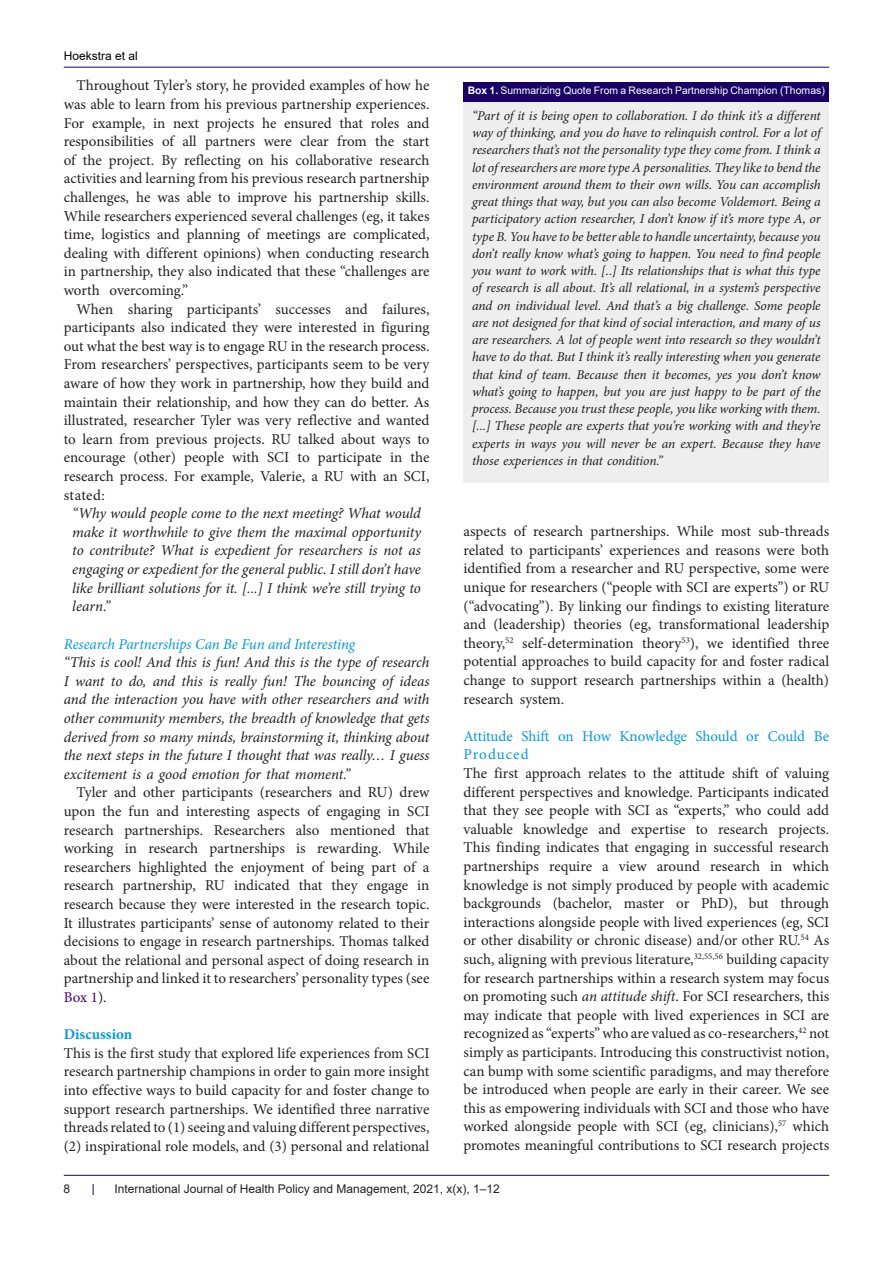
<style>
.page{position:relative;width:893px;height:1263px;background:#fff}
.page>*{position:absolute;margin:0;border:0;box-sizing:border-box;transform-origin:0 0}
.Quote_-_participant{font:15px/18.6px "Minion Pro";color:#231f20;text-align:justify}
.Quote_-_participant-2{font:italic 15px/18.6px "Minion Pro";letter-spacing:-.01em;color:#231f20;text-align:justify}
.t1{font:15px/18.6px "Minion Pro";color:#0099e5}
.t2{font:italic 15px "Minion Pro";letter-spacing:-.01em;color:#0099e5}
.t3{font:700 15px "Minion Pro";color:#0099e5}
.t4{font:italic 13.5px/17.2px "Minion Pro";letter-spacing:-.005em;color:#231f20;text-align:justify}
.t5{font:12px "Arial";color:#231f20}
.t6{font:12px "Arial";color:#000001}
.t7{font:10.35px "Arial";color:#fff}
.s1{color:#4b0082}
.s2{font-weight:700}
.s3{font-size:10.5px}
.s4{font-style:italic}
</style>
<div class="page">
<hr style="left:64px;top:67px;width:765px;height:1px;background:#190066">
<hr style="left:64px;top:1175px;width:765px;height:1px;background:#190066">
<div style="left:463px;top:101px;width:366px;height:382px;background:#eee"></div>
<div style="left:463px;top:82px;width:366px;height:19px;background:#190066"></div>
<p class="t6" style="left:64px;top:48px;width:76px">Hoekstra et al</p>
<p class="Quote_-_participant" style="left:64px;top:76px;width:367px;text-indent:13px">Throughout Tyler’s story, he provided examples of how he was able to learn from his previous partnership experiences.<br>For example, in next projects he ensured that roles and responsibilities of all partners were clear from the start of the project. By reflecting on his collaborative research activities and learning from his previous research partnership challenges, he was able to improve his partnership skills.<br>While researchers experienced several challenges (eg, it takes time, logistics and planning of meetings are complicated, dealing with different opinions) when conducting research in partnership, they also indicated that these “challenges are worth overcoming.”</p>
<p class="Quote_-_participant" style="left:64px;top:300px;width:367px;text-indent:13px">When sharing participants’ successes and failures, participants also indicated they were interested in figuring out what the best way is to engage RU in the research process.<br>From researchers’ perspectives, participants seem to be very aware of how they work in partnership, how they build and maintain their relationship, and how they can do better. As illustrated, researcher Tyler was very reflective and wanted to learn from previous projects. RU talked about ways to encourage (other) people with SCI to participate in the research process. For example, Valerie, a RU with an SCI, stated:</p>
<p class="Quote_-_participant-2" style="left:72px;top:504px;width:350px">“Why would people come to the next meeting? What would make it worthwhile to give them the maximal opportunity to contribute? What is expedient for researchers is not as engaging or expedient for the general public. I still don’t have like brilliant solutions for it. [...] I think we’re still trying to learn.”</p>
<p class="t2" style="left:64px;top:633px;width:293px">Research Partnerships Can Be Fun and Interesting</p>
<p class="Quote_-_participant-2" style="left:64px;top:653px;width:367px">“This is cool! And this is fun! And this is the type of research I want to do, and this is really fun! The bouncing of ideas and the interaction you have with other researchers and with other community members, the breadth of knowledge that gets derived from so many minds, brainstorming it, thinking about the next steps in the future I thought that was really… I guess excitement is a good emotion for that moment.”</p>
<p class="Quote_-_participant" style="left:64px;top:783px;width:367px;text-indent:13px">Tyler and other participants (researchers and RU) drew upon the fun and interesting aspects of engaging in SCI research partnerships. Researchers also mentioned that working in research partnerships is rewarding. While researchers highlighted the enjoyment of being part of a research partnership, RU indicated that they engage in research because they were interested in the research topic.<br>It illustrates participants’ sense of autonomy related to their decisions to engage in research partnerships. Thomas talked about the relational and personal aspect of doing research in partnership and linked it to researchers’ personality types (see <span class="s1">Box 1</span>).</p>
<p class="t3" style="left:64px;top:1024px;width:70px">Discussion</p>
<p class="Quote_-_participant" style="left:64px;top:1044px;width:367px">This is the first study that explored life experiences from SCI research partnership champions in order to gain more insight into effective ways to build capacity for and foster change to support research partnerships. We identified three narrative threads related to (1) seeing and valuing different perspectives, (2) inspirational role models, and (3) personal and relational</p>
<p class="t7" style="left:468px;top:83px;width:359px"><span class="s2">Box 1.</span> Summarizing Quote From a Research Partnership Champion <span class="s3">(Thomas)</span></p>
<p class="t4" style="left:472px;top:107px;width:350px">“Part of it is being open to collaboration. I do think it’s a different way of thinking, and you do have to relinquish control. For a lot of researchers that’s not the personality type they come from. I think a lot of researchers are more type A personalities. They like to bend the environment around them to their own wills. You can accomplish great things that way, but you can also become Voldemort. Being a participatory action researcher, I don’t know if it’s more type A, or type B. You have to be better able to handle uncertainty, because you don’t really know what’s going to happen. You need to find people you want to work with. [..] Its relationships that is what this type of research is all about. It’s all relational, in a system’s perspective and on individual level. And that’s a big challenge. Some people are not designed for that kind of social interaction, and many of us are researchers. A lot of people went into research so they wouldn’t have to do that. But I think it’s really interesting when you generate that kind of team. Because then it becomes, yes you don’t know what’s going to happen, but you are just happy to be part of the process. Because you trust these people, you like working with them. [...] These people are experts that you’re working with and they’re experts in ways you will never be an expert. Because they have those experiences in that condition.”</p>
<p class="Quote_-_participant" style="left:463px;top:522px;width:367px">aspects of research partnerships. While most sub-threads related to participants’ experiences and reasons were both identified from a researcher and RU perspective, some were unique for researchers (“people with SCI are experts”) or RU (“advocating”). By linking our findings to existing literature and (leadership) theories (eg, transformational leadership theory,<sup>52</sup> self-determination theory<sup>53</sup>), we identified three potential approaches to build capacity for and foster radical change to support research partnerships within a (health) research system.</p>
<p class="t1" style="left:463px;top:727px;width:367px">Attitude Shift on How Knowledge Should or Could Be<br>Produced</p>
<p class="Quote_-_participant" style="left:463px;top:764px;width:367px">The first approach relates to the attitude shift of valuing different perspectives and knowledge. Participants indicated that they see people with SCI as “experts,” who could add valuable knowledge and expertise to research projects.<br>This finding indicates that engaging in successful research partnerships require a view around research in which knowledge is not simply produced by people with academic backgrounds (bachelor, master or PhD), but through interactions alongside people with lived experiences (eg, SCI or other disability or chronic disease) and/or other RU.<sup>54</sup> As such, aligning with previous literature,<sup>32,55,56</sup> building capacity for research partnerships within a research system may focus on promoting such <span class="s4">an attitude shift</span>. For SCI researchers, this may indicate that people with lived experiences in SCI are recognized as “experts” who are valued as co-researchers,<sup>42</sup> not simply as participants. Introducing this constructivist notion, can bump with some scientific paradigms, and may therefore be introduced when people are early in their career. We see this as empowering individuals with SCI and those who have worked alongside people with SCI (eg, clinicians),<sup>57</sup> which promotes meaningful contributions to SCI research projects</p>
<p class="t5" style="left:64px;top:1180px;width:8px">8</p>
<p class="t5" style="left:114px;top:1180px;width:387px">International Journal of Health Policy and Management, 2021, x(x), 1–12</p>
</div>
